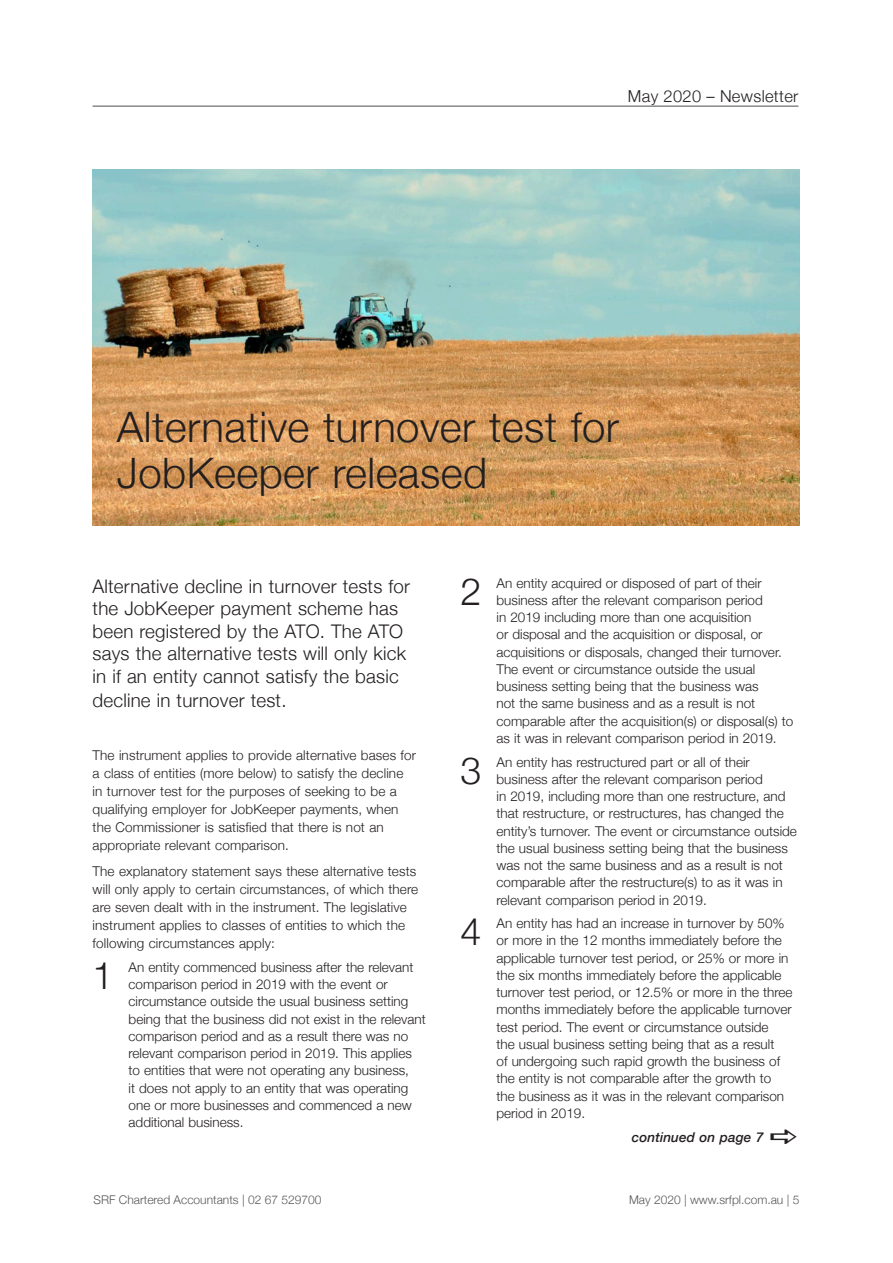
<style>
.page{position:relative;width:893px;height:1263px;background:#fff}
.page>*{position:absolute;margin:0;border:0;box-sizing:border-box;transform-origin:0 0}
.t1{font:300 42px/46.5px "Helvetica Neue";letter-spacing:.01em;color:#231f20}
.t2{font:300 37.65px "Helvetica Neue";color:#231f20}
.t3{font:300 18.75px/22.8px "Helvetica Neue";letter-spacing:.01em;color:#231f20}
.t4{font:300 16.5px "Helvetica Neue";letter-spacing:.02em;color:#231f20}
.t5{font:300 13.5px/17.2px "Helvetica Neue";color:#231f20}
.t6{font:italic 500 13.5px "Helvetica Neue";letter-spacing:.01em;color:#231f20}
.t7{font:300 12px "Helvetica Neue";color:#57585a}
</style>
<div class="page">
<hr style="left:93px;top:106px;width:705px;height:1px;background:#231f20">
<img style="left:93px;top:169px;width:706px;height:357px">
<p class="t4" style="left:628px;top:83px;width:172px">May 2020 – Newsletter</p>
<h1 class="t1" style="left:117px;top:400px;width:504px">Alternative turnover test for<br>JobKeeper released</h1>
<h3 class="t3" style="left:93px;top:573px;width:319px">Alternative decline in turnover tests for the JobKeeper payment scheme has been registered by the ATO. The ATO says the alternative tests will only kick in if an entity cannot satisfy the basic decline in turnover test.</h3>
<p class="t5" style="left:93px;top:745px;width:325px;line-height:18px">The instrument applies to provide alternative bases for a class of entities (more below) to satisfy the decline in turnover test for the purposes of seeking to be a qualifying employer for JobKeeper payments, when the Commissioner is satisfied that there is not an appropriate relevant comparison.</p>
<p class="t5" style="left:93px;top:861px;width:327px;line-height:18px">The explanatory statement says these alternative tests will only apply to certain circumstances, of which there are seven dealt with in the instrument. The legislative instrument applies to classes of entities to which the following circumstances apply:</p>
<h2 class="t2" style="left:93px;top:945px;width:22px">1</h2>
<p class="t5" style="left:129px;top:957px;width:299px">An entity commenced business after the relevant comparison period in 2019 with the event or circumstance outside the usual business setting being that the business did not exist in the relevant comparison period and as a result there was no relevant comparison period in 2019. This applies to entities that were not operating any business,<br>it does not apply to an entity that was operating one or more businesses and commenced a new additional business.</p>
<h2 class="t2" style="left:460px;top:561px;width:22px">2</h2>
<p class="t5" style="left:497px;top:573px;width:298px">An entity acquired or disposed of part of their business after the relevant comparison period<br>in 2019 including more than one acquisition<br>or disposal and the acquisition or disposal, or acquisitions or disposals, changed their turnover.<br>The event or circumstance outside the usual business setting being that the business was<br>not the same business and as a result is not comparable after the acquisition(s) or disposal(s) to as it was in relevant comparison period in 2019.</p>
<h2 class="t2" style="left:460px;top:740px;width:22px">3</h2>
<p class="t5" style="left:497px;top:752px;width:302px">An entity has restructured part or all of their business after the relevant comparison period<br>in 2019, including more than one restructure, and that restructure, or restructures, has changed the entity’s turnover. The event or circumstance outside the usual business setting being that the business was not the same business and as a result is not comparable after the restructure(s) to as it was in relevant comparison period in 2019.</p>
<h2 class="t2" style="left:460px;top:902px;width:22px">4</h2>
<p class="t5" style="left:497px;top:914px;width:298px">An entity has had an increase in turnover by 50% or more in the 12 months immediately before the applicable turnover test period, or 25% or more in the six months immediately before the applicable turnover test period, or 12.5% or more in the three months immediately before the applicable turnover test period. The event or circumstance outside<br>the usual business setting being that as a result<br>of undergoing such rapid growth the business of the entity is not comparable after the growth to the business as it was in the relevant comparison period in 2019.</p>
<p class="t6" style="left:632px;top:1125px;width:133px">continued on page 7</p>
<p class="t7" style="left:94px;top:1190px;width:229px">SRF Chartered Accountants | 02 67 529700</p>
<p class="t7" style="left:629px;top:1190px;width:172px">May 2020 | www.srfpl.com.au | 5</p>
</div>
